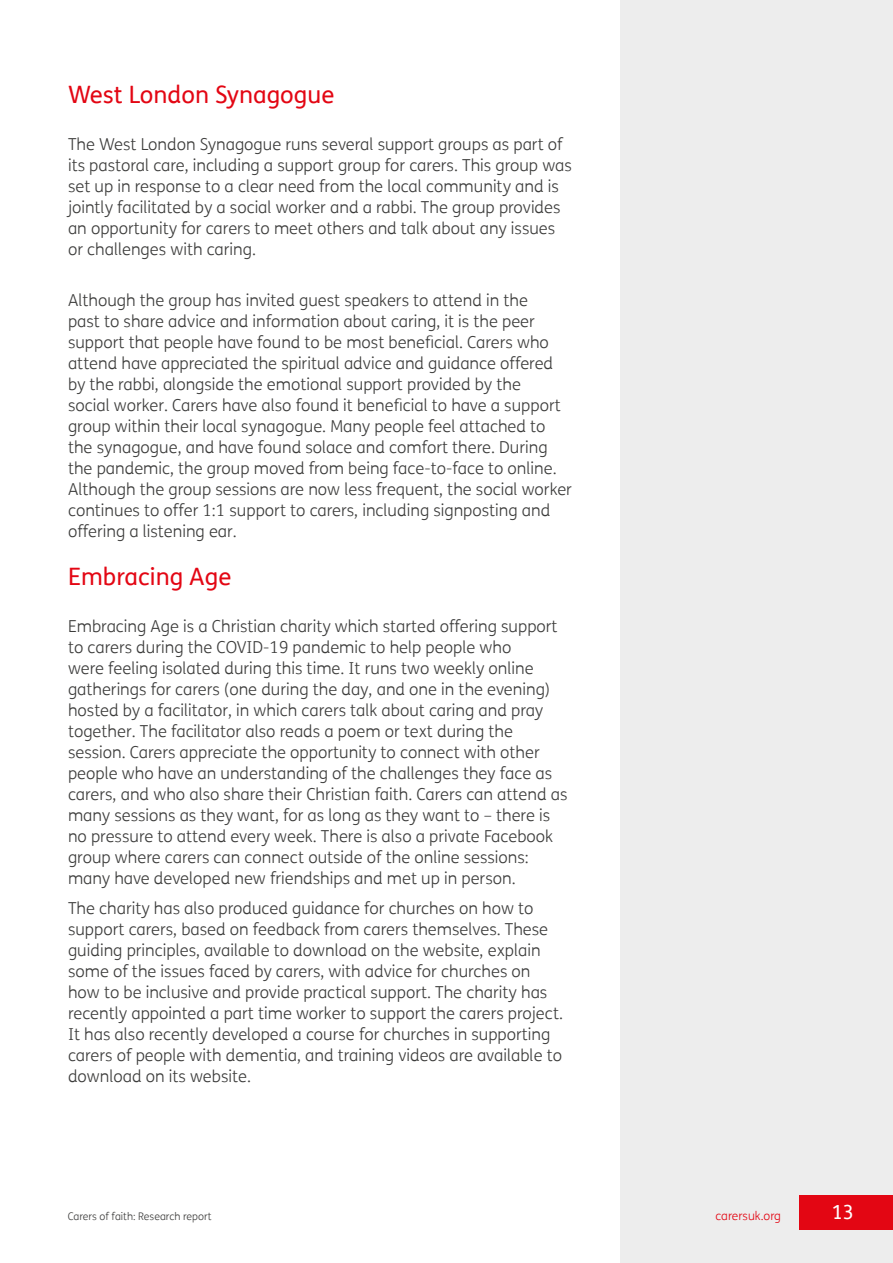
<style>
.page{position:relative;width:893px;height:1263px;background:#fff}
.page>*{position:absolute;margin:0;border:0;box-sizing:border-box;transform-origin:0 0}
.H3_-_Subheader{font:24px "FS Me";color:#e30613}
.t1{font:19.5px "FS Me";color:#fff}
.P_-_Body{font:300 16.5px/21px "FS Me";color:#3c3c3b}
.t2{font:300 12px "FS Me";color:#e30613}
.t3{font:300 10.5px "FS Me";color:#3c3c3b}
</style>
<div class="page">
<hr style="left:0;top:0;width:1px;height:1263px;background:#ededed">
<div style="left:620px;top:0;width:273px;height:1263px;background:#ededed"></div>
<div style="left:799px;top:1195px;width:94px;height:34px;background:#e30613"></div>
<h3 class="H3_-_Subheader" style="left:68px;top:78px;width:268px">West London Synagogue</h3>
<p class="P_-_Body" style="left:68px;top:133px;width:505px">The West London Synagogue runs several support groups as part of its pastoral care, including a support group for carers. This group was set up in response to a clear need from the local community and is jointly facilitated by a social worker and a rabbi. The group provides an opportunity for carers to meet others and talk about any issues or challenges with caring.</p>
<p class="P_-_Body" style="left:68px;top:289px;width:505px">Although the group has invited guest speakers to attend in the<br>past to share advice and information about caring, it is the peer support that people have found to be most beneficial. Carers who attend have appreciated the spiritual advice and guidance offered by the rabbi, alongside the emotional support provided by the<br>social worker. Carers have also found it beneficial to have a support group within their local synagogue. Many people feel attached to the synagogue, and have found solace and comfort there. During the pandemic, the group moved from being face-to-face to online.<br>Although the group sessions are now less frequent, the social worker continues to offer 1:1 support to carers, including signposting and offering a listening ear.</p>
<h3 class="H3_-_Subheader" style="left:68px;top:560px;width:165px">Embracing Age</h3>
<p class="P_-_Body" style="left:68px;top:615px;width:501px">Embracing Age is a Christian charity which started offering support to carers during the COVID-19 pandemic to help people who<br>were feeling isolated during this time. It runs two weekly online gatherings for carers (one during the day, and one in the evening) hosted by a facilitator, in which carers talk about caring and pray together. The facilitator also reads a poem or text during the session. Carers appreciate the opportunity to connect with other people who have an understanding of the challenges they face as carers, and who also share their Christian faith. Carers can attend as many sessions as they want, for as long as they want to – there is no pressure to attend every week. There is also a private Facebook group where carers can connect outside of the online sessions: many have developed new friendships and met up in person.</p>
<p class="P_-_Body" style="left:68px;top:897px;width:497px">The charity has also produced guidance for churches on how to support carers, based on feedback from carers themselves. These guiding principles, available to download on the website, explain some of the issues faced by carers, with advice for churches on how to be inclusive and provide practical support. The charity has recently appointed a part time worker to support the carers project.<br>It has also recently developed a course for churches in supporting carers of people with dementia, and training videos are available to download on its website.</p>
<p class="t3" style="left:68px;top:1209px;width:145px">Carers of faith: Research report</p>
<p class="t1" style="left:832px;top:1199px;width:24px">13</p>
<p class="t2" style="left:715px;top:1207px;width:67px">carersuk.org</p>
</div>
